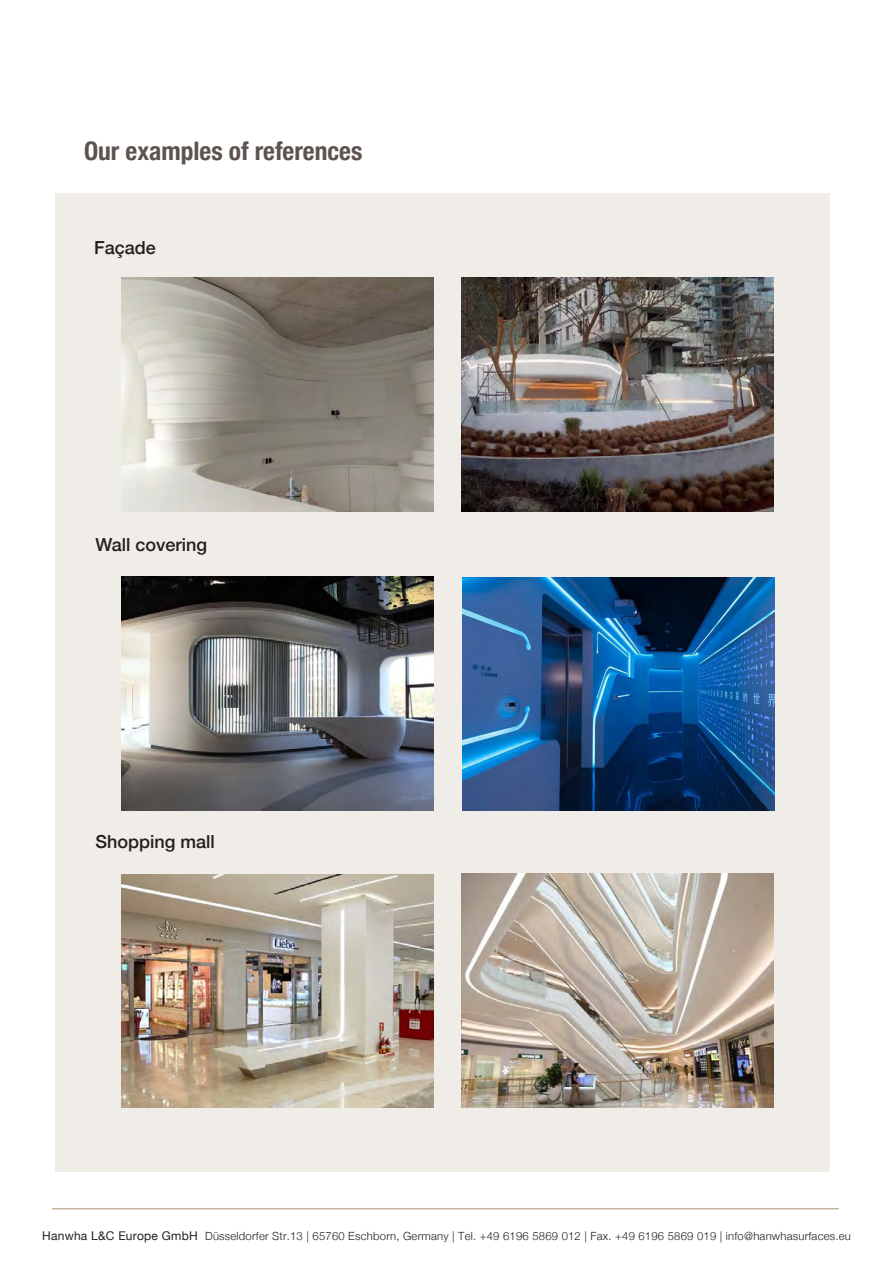
<style>
.page{position:relative;width:893px;height:1263px;background:#fff}
.page>*{position:absolute;margin:0;border:0;box-sizing:border-box;transform-origin:0 0}
.t1{font:700 condensed 25.5px "Helvetica Neue";color:#5d534e}
.t2{font:500 18px "Helvetica Neue";color:#231f20}
.t3{font:300 11.25px "Helvetica Neue";letter-spacing:.02em;color:#231f20}
.s1{font-weight:400;font-size:12px}
</style>
<div class="page">
<div style="left:55px;top:194px;width:774px;height:978px;background:#f0ece7"></div>
<hr style="left:52px;top:1208px;width:787px;height:1px;background:#c3b49b">
<img style="left:462px;top:278px;width:311px;height:233px">
<img style="left:122px;top:277px;width:311px;height:234px">
<img style="left:463px;top:577px;width:311px;height:234px">
<img style="left:122px;top:577px;width:311px;height:233px">
<img style="left:462px;top:874px;width:311px;height:234px">
<img style="left:122px;top:874px;width:311px;height:234px">
<h1 class="t1" style="left:84px;top:130px;width:280px">Our examples of references</h1>
<h2 class="t2" style="left:94px;top:233px;width:63px">Façade</h2>
<h2 class="t2" style="left:95px;top:530px;width:113px">Wall covering</h2>
<h2 class="t2" style="left:95px;top:827px;width:121px">Shopping mall</h2>
<p class="t3" style="left:42px;top:1227px;width:810px"><span class="s1">Hanwha L&amp;C Europe GmbH</span> Düsseldorfer Str.13 | 65760 Eschborn, Germany | Tel. +49 6196 5869 012 | Fax. +49 6196 5869 019 | info@hanwhasurfaces.eu</p>
</div>
